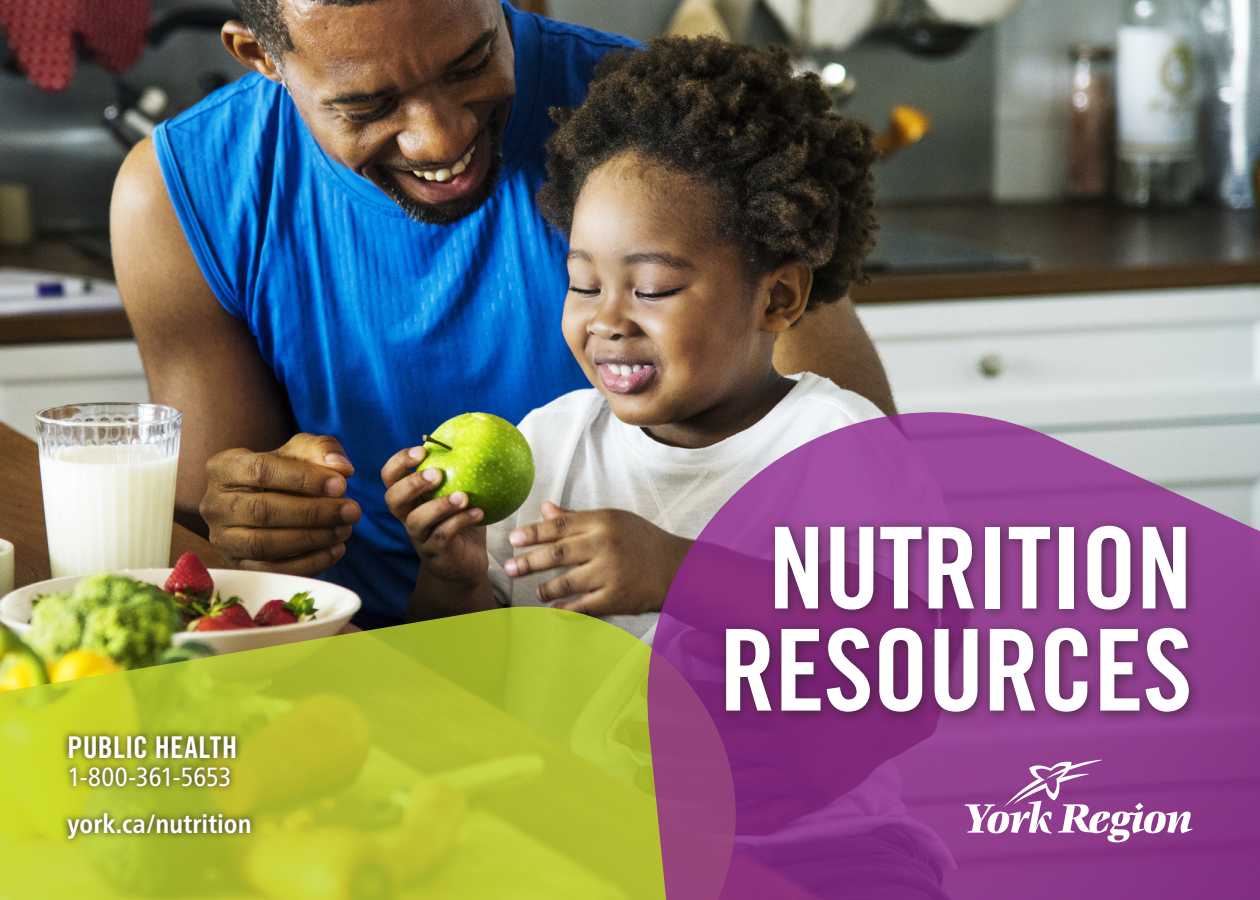
<style>
.page{position:relative;width:1260px;height:900px;background:#fff}
.page>*{position:absolute;margin:0;border:0;box-sizing:border-box;transform-origin:0 0}
.t1{font:113px/102px "Trade Gothic LT Pro Bd Cn 20";letter-spacing:-.01em;color:#fff;text-align:center}
.t2{font:30px "Trade Gothic LT Pro Bd Cn 20";letter-spacing:.01em;color:#fff}
.t3{font:700 condensed 26.25px "Frutiger Neue LT Pro";letter-spacing:.005em;color:#fff}
.t4{font:condensed 26.25px "Frutiger Neue LT Pro";color:#fff}
</style>
<div class="page">
<img style="left:0;top:0;width:1260px;height:583px">
<img style="left:0;top:583px;width:627px;height:317px">
<svg style="left:627px;top:347px;width:633px;height:553px;background:#9b6690"></svg>
<svg style="left:965px;top:760px;width:227px;height:82px"></svg>
<div style="left:716px;top:516px;width:487px;height:210px;background:#231f20;opacity:.6"></div>
<svg style="left:60px;top:729px;width:197px;height:117px;background:#9ba52a"></svg>
<p class="t2" style="left:68px;top:729px;width:171px">PUBLIC HEALTH</p>
<p class="t4" style="left:68px;top:761px;width:165px">1-800-361-5653</p>
<p class="t3" style="left:68px;top:809px;width:186px">york.ca/nutrition</p>
<p class="t1" style="left:719px;top:516px;width:475px">NUTRITION<br>RESOURCES</p>
</div>
